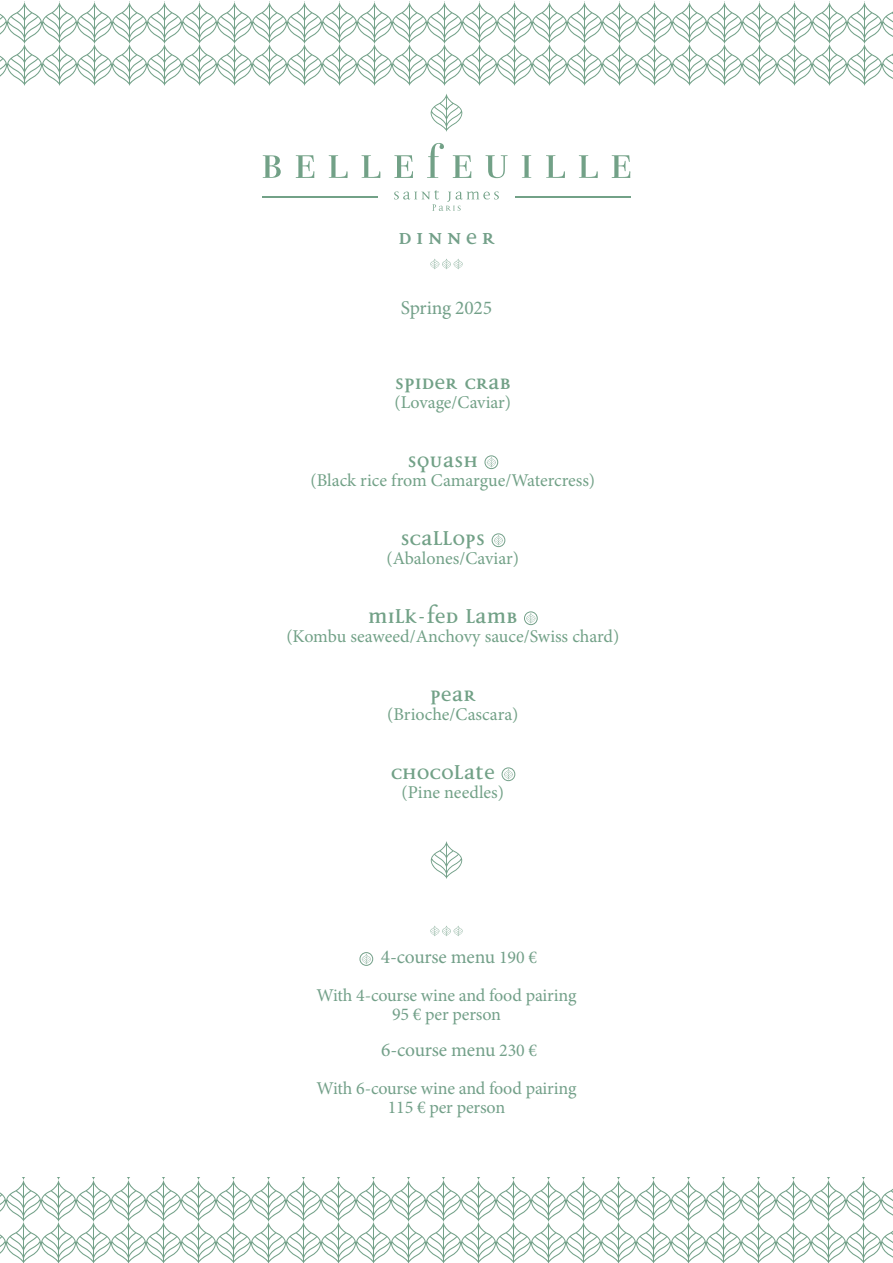
<style>
.page{position:relative;width:893px;height:1263px;background:#fff}
.page>*{position:absolute;margin:0;border:0;box-sizing:border-box;transform-origin:0 0}
.t1{font:700 28.5px "Disturbance";letter-spacing:.15em;color:#73a089}
.t2{font:700 27px "Disturbance";color:#72a187}
.t3{font:19.5px "Minion Pro";letter-spacing:-.01em;color:#73a089}
.Paragrahe_ok{font:18px "Minion Pro";letter-spacing:-.005em;color:#72a187}
.t4{font:18px/19.5px "Minion Pro";letter-spacing:-.01em;color:#73a089;text-align:center}
.s1{font-size:18px}
</style>
<div class="page">
<svg style="left:430px;top:259px;width:33px;height:10px"></svg>
<svg style="left:0;top:2px;width:893px;height:84px"></svg>
<svg style="left:263px;top:155px;width:18px;height:23px"></svg>
<svg style="left:296px;top:155px;width:18px;height:23px"></svg>
<svg style="left:329px;top:155px;width:19px;height:23px"></svg>
<svg style="left:361px;top:155px;width:19px;height:23px"></svg>
<svg style="left:394px;top:155px;width:19px;height:23px"></svg>
<svg style="left:427px;top:143px;width:17px;height:35px"></svg>
<svg style="left:453px;top:155px;width:18px;height:23px"></svg>
<svg style="left:485px;top:155px;width:23px;height:23px"></svg>
<svg style="left:522px;top:155px;width:9px;height:23px"></svg>
<svg style="left:546px;top:155px;width:19px;height:23px"></svg>
<svg style="left:579px;top:155px;width:19px;height:23px"></svg>
<svg style="left:612px;top:155px;width:18px;height:23px"></svg>
<svg style="left:394px;top:190px;width:105px;height:21px"></svg>
<svg style="left:431px;top:94px;width:31px;height:38px"></svg>
<hr style="left:262px;top:196px;width:116px;height:1px;background:#72a187">
<hr style="left:515px;top:196px;width:116px;height:1px;background:#72a187">
<div style="left:485px;top:456px;width:13px;height:13px;border:1px solid #73a089;border-radius:50%"></div>
<svg style="left:487px;top:457px;width:9px;height:11px"></svg>
<div style="left:492px;top:534px;width:13px;height:13px;border:1px solid #73a089;border-radius:50%"></div>
<svg style="left:494px;top:535px;width:9px;height:11px"></svg>
<div style="left:524px;top:612px;width:13px;height:13px;border:1px solid #73a089;border-radius:50%"></div>
<svg style="left:526px;top:613px;width:9px;height:11px"></svg>
<div style="left:502px;top:768px;width:13px;height:13px;border:1px solid #73a089;border-radius:50%"></div>
<svg style="left:504px;top:769px;width:9px;height:11px"></svg>
<svg style="left:430px;top:925px;width:33px;height:11px"></svg>
<div style="left:360px;top:952px;width:13px;height:13px;border:1px solid #73a089;border-radius:50%"></div>
<svg style="left:362px;top:953px;width:9px;height:11px"></svg>
<svg style="left:0;top:1178px;width:893px;height:85px"></svg>
<svg style="left:431px;top:841px;width:31px;height:38px"></svg>
<p class="t1" style="left:398px;top:224px;width:98px">DINNER</p>
<p class="t3" style="left:401px;top:295px;width:93px">Spring 2025</p>
<p class="t2" style="left:395px;top:370px;width:117px">SPIDER CRAB</p>
<p class="Paragrahe_ok" style="left:395px;top:390px;width:118px">(Lovage/Caviar)</p>
<p class="t2" style="left:408px;top:448px;width:72px">Squash</p>
<p class="Paragrahe_ok" style="left:311px;top:468px;width:286px">(Black rice from Camargue/Watercress)</p>
<p class="t2" style="left:401px;top:526px;width:86px">Scallops</p>
<p class="Paragrahe_ok" style="left:387px;top:546px;width:134px">(Abalones/Caviar)</p>
<p class="t2" style="left:368px;top:604px;width:151px">Milk-fed lamb</p>
<p class="Paragrahe_ok" style="left:286px;top:624px;width:334px">(Kombu seaweed/Anchovy sauce/Swiss chard)</p>
<p class="t2" style="left:430px;top:682px;width:47px">Pear</p>
<p class="Paragrahe_ok" style="left:387px;top:702px;width:133px">(Brioche/Cascara)</p>
<p class="t2" style="left:391px;top:760px;width:106px">Chocolate</p>
<p class="Paragrahe_ok" style="left:402px;top:780px;width:104px">(Pine needles)</p>
<p class="t3" style="left:381px;top:944px;width:158px">4-course menu <span class="s1">190 €</span></p>
<p class="t4" style="left:316px;top:985px;width:261px">With 4-course wine and food pairing<br>95 € per person</p>
<p class="t3" style="left:381px;top:1037px;width:157px">6-course menu <span class="s1">230 €</span></p>
<p class="t4" style="left:316px;top:1078px;width:261px">With 6-course wine and food pairing<br>115 € per person</p>
</div>
